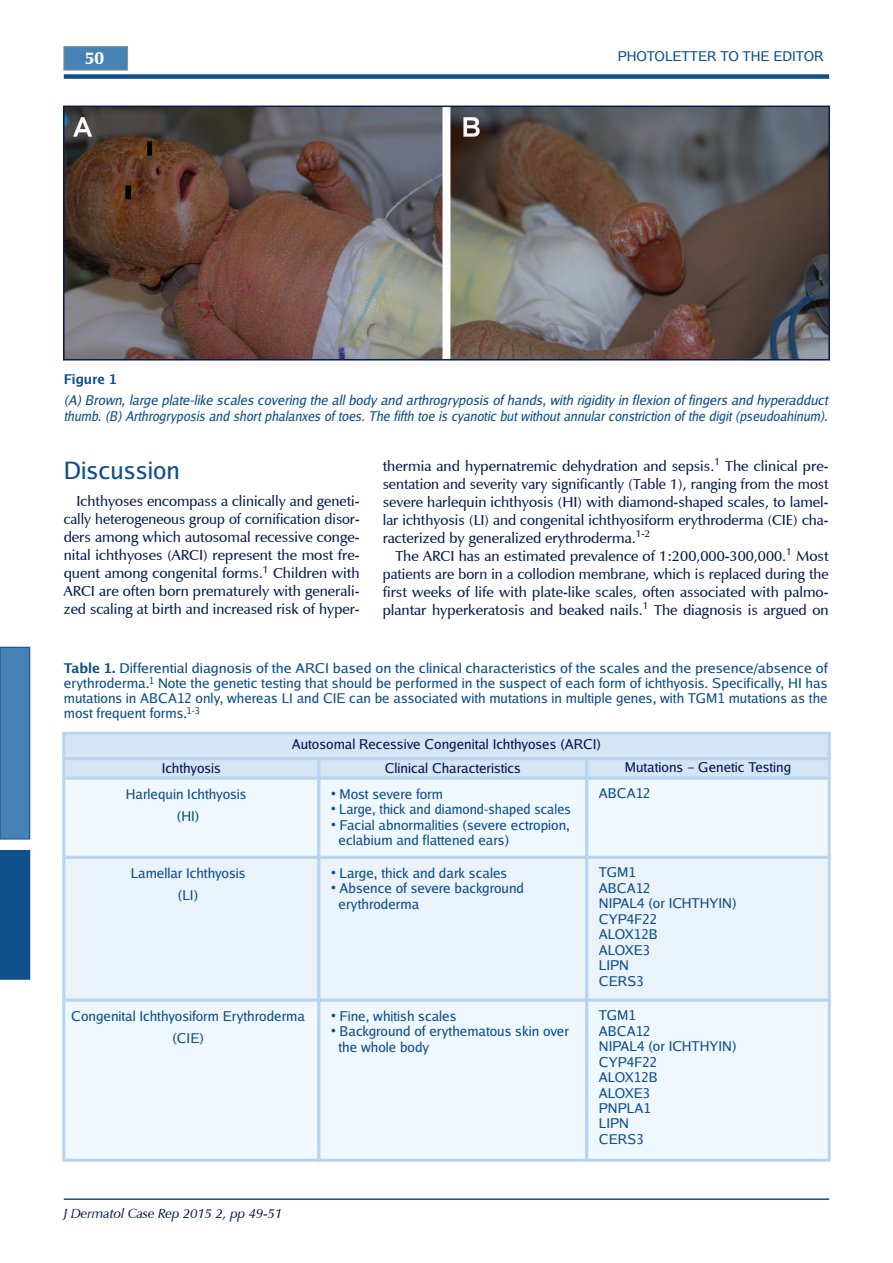
<style>
.page{position:relative;width:893px;height:1263px;background:#fff}
.page>*{position:absolute;margin:0;border:0;box-sizing:border-box;transform-origin:0 0}
.t1{font:24px "Luxi Sans";color:#0f4f8b}
.t2{font:700 18px "Mg Open Cosmetica";color:#fff}
.t3{font:15px/18px "Mg Open Cosmetica";color:#051950;text-align:justify}
.t4{font:13.5px/15.5px "Luxi Sans";color:#0f4f8b}
.t5{font:13.5px/15px "Luxi Sans";color:#0f4f8b;text-align:justify;scale:1.06 1}
.t6{font:italic 13.5px/16.2px "Luxi Sans";color:#0f4f8b;scale:.96 1}
.t7{font:13.5px "Luxi Sans";color:#051950}
.t8{font:13.5px "Luxi Sans";color:#0f4f8b;scale:.95 1}
.t9{font:italic 13.5px "Mg Open Cosmetica";color:#051950}
.t10{font:700 13.5px "Luxi Sans";color:#0f4f8b}
.s1{font-weight:700}
</style>
<div class="page">
<div style="left:64px;top:74px;width:765px;height:5px;background:#0f4f8b"></div>
<hr style="left:64px;top:1198px;width:765px;height:2px;background:#0f4f8b">
<div style="left:0;top:850px;width:30px;height:129px;background:#0f4f8b"></div>
<div style="left:0;top:647px;width:30px;height:192px;background:#4682b4"></div>
<div style="left:0;top:647px;width:30px;height:192px;border:1px solid #0f4f8b"></div>
<div style="left:64px;top:47px;width:64px;height:23px;background:#4682b4"></div>
<div style="left:64px;top:47px;width:64px;height:23px;border:1px solid #969696"></div>
<img style="left:66px;top:109px;width:761px;height:248px">
<div style="left:63px;top:106px;width:767px;height:254px;border:2px solid #051950"></div>
<div style="left:64px;top:733px;width:765px;height:26px;background:#d5e5f5"></div>
<div style="left:62px;top:732px;width:769px;height:28px;border:3px solid #b9d4ee"></div>
<div style="left:64px;top:759px;width:255px;height:19px;background:#d5e5f5"></div>
<div style="left:62px;top:757px;width:258px;height:23px;border:3px solid #b9d4ee"></div>
<div style="left:319px;top:759px;width:268px;height:19px;background:#d5e5f5"></div>
<div style="left:317px;top:757px;width:271px;height:23px;border:3px solid #b9d4ee"></div>
<div style="left:587px;top:759px;width:242px;height:19px;background:#d5e5f5"></div>
<div style="left:585px;top:757px;width:246px;height:23px;border:3px solid #b9d4ee"></div>
<div style="left:64px;top:778px;width:255px;height:79px;background:#f0f8ff"></div>
<div style="left:62px;top:777px;width:258px;height:82px;border:3px solid #b9d4ee"></div>
<div style="left:319px;top:778px;width:268px;height:79px;background:#f0f8ff"></div>
<div style="left:317px;top:777px;width:271px;height:82px;border:3px solid #b9d4ee"></div>
<div style="left:587px;top:778px;width:242px;height:79px;background:#f0f8ff"></div>
<div style="left:585px;top:777px;width:246px;height:82px;border:3px solid #b9d4ee"></div>
<div style="left:64px;top:857px;width:255px;height:143px;background:#eaf2fa"></div>
<div style="left:62px;top:856px;width:258px;height:146px;border:3px solid #b9d4ee"></div>
<div style="left:319px;top:857px;width:268px;height:143px;background:#eaf2fa"></div>
<div style="left:317px;top:856px;width:271px;height:146px;border:3px solid #b9d4ee"></div>
<div style="left:587px;top:857px;width:242px;height:143px;background:#eaf2fa"></div>
<div style="left:585px;top:856px;width:246px;height:146px;border:3px solid #b9d4ee"></div>
<div style="left:64px;top:1000px;width:255px;height:160px;background:#f0f8ff"></div>
<div style="left:62px;top:999px;width:258px;height:163px;border:3px solid #b9d4ee"></div>
<div style="left:319px;top:1000px;width:268px;height:160px;background:#f0f8ff"></div>
<div style="left:317px;top:999px;width:271px;height:163px;border:3px solid #b9d4ee"></div>
<div style="left:587px;top:1000px;width:242px;height:160px;background:#f0f8ff"></div>
<div style="left:585px;top:999px;width:246px;height:163px;border:3px solid #b9d4ee"></div>
<p class="t2" style="left:85px;top:47px;width:21px">50</p>
<p class="t4" style="left:618px;top:50px;width:208px">PHOTOLETTER TO THE EDITOR</p>
<p class="t10" style="left:64px;top:375px;width:54px">Figure 1</p>
<p class="t6" style="left:64px;top:393px;width:797px">(A) Brown, large plate-like scales covering the all body and arthrogryposis of hands, with rigidity in flexion of fingers and hyperadduct thumb. (B) Arthrogryposis and short phalanxes of toes. The fifth toe is cyanotic but without annular constriction of the digit (pseudoahinum).</p>
<h1 class="t1" style="left:64px;top:461px;width:118px">Discussion</h1>
<p class="t3" style="left:64px;top:493px;width:298px;text-indent:13px">Ichthyoses encompass a clinically and geneti&shy;cally heterogeneous group of cornification disor&shy;ders among which autosomal recessive conge&shy;nital ichthyoses (ARCI) represent the most fre&shy;quent among congenital forms.<sup>1</sup> Children with ARCI are often born prematurely with generali&shy;zed scaling at birth and increased risk of hyper-</p>
<p class="t3" style="left:383px;top:457px;width:447px">thermia and hypernatremic dehydration and sepsis.<sup>1</sup> The clinical pre&shy;sentation and severity vary significantly (Table 1), ranging from the most severe harlequin ichthyosis (HI) with diamond-shaped scales, to lamel&shy;lar ichthyosis (LI) and congenital ichthyosiform erythroderma (CIE) cha&shy;racterized by generalized erythroderma.<sup>1-2</sup></p>
<p class="t3" style="left:383px;top:547px;width:447px;text-indent:13px">The ARCI has an estimated prevalence of 1:200,000-300,000.<sup>1</sup> Most patients are born in a collodion membrane, which is replaced during the first weeks of life with plate-like scales, often associated with palmo&shy;plantar hyperkeratosis and beaked nails.<sup>1</sup> The diagnosis is argued on</p>
<p class="t5" style="left:64px;top:662px;width:722px"><span class="s1">Table 1.</span> Differential diagnosis of the ARCI based on the clinical characteristics of the scales and the presence/absence of erythroderma.<sup>1</sup> Note the genetic testing that should be performed in the suspect of each form of ichthyosis. Specifically, HI has mutations in ABCA12 only, whereas LI and CIE can be associated with mutations in multiple genes, with TGM1 mutations as the most frequent forms.<sup>1-3</sup></p>
<p class="t7" style="left:292px;top:740px;width:311px">Autosomal Recessive Congenital Ichthyoses (ARCI)</p>
<p class="t7" style="left:162px;top:763px;width:61px">Ichthyosis</p>
<p class="t7" style="left:385px;top:763px;width:138px">Clinical Characteristics</p>
<p class="t7" style="left:625px;top:763px;width:168px">Mutations – Genetic Testing</p>
<p class="t4" style="left:126px;top:784px;width:122px;line-height:22.2px;text-align:center">Harlequin Ichthyosis (HI)</p>
<p class="t4" style="left:331px;top:788px;width:113px">• Most severe form</p>
<p class="t4" style="left:599px;top:787px;width:53px">ABCA12</p>
<p class="t8" style="left:331px;top:804px;width:254px">• Large, thick and diamond-shaped scales</p>
<p class="t4" style="left:339px;top:818px;width:233px;text-indent:-8px">• Facial abnormalities (severe ectropion, eclabium and flattened ears)</p>
<p class="t4" style="left:131px;top:863px;width:116px;line-height:22.2px;text-align:center">Lamellar Ichthyosis (LI)</p>
<p class="t4" style="left:331px;top:866px;width:178px">• Large, thick and dark scales</p>
<p class="t4" style="left:339px;top:882px;width:187px;text-indent:-8px">• Absence of severe background erythroderma</p>
<p class="t4" style="left:71px;top:1006px;width:235px;line-height:22.2px;text-align:center">Congenital Ichthyosiform Erythroderma (CIE)</p>
<p class="t4" style="left:331px;top:1009px;width:127px">• Fine, whitish scales</p>
<p class="t4" style="left:339px;top:1025px;width:232px;text-indent:-8px">• Background of erythematous skin over the whole body</p>
<p class="t9" style="left:64px;top:1205px;width:220px">J Dermatol Case Rep 2015 2, pp 49-51</p>
<p class="t4" style="left:599px;top:866px;width:139px">TGM1<br>ABCA12<br>NIPAL4 (or ICHTHYIN)<br>CYP4F22<br>ALOX12B<br>ALOXE3<br>LIPN<br>CERS3</p>
<p class="t4" style="left:599px;top:1009px;width:139px">TGM1<br>ABCA12<br>NIPAL4 (or ICHTHYIN)<br>CYP4F22<br>ALOX12B<br>ALOXE3<br>PNPLA1<br>LIPN<br>CERS3</p>
</div>
